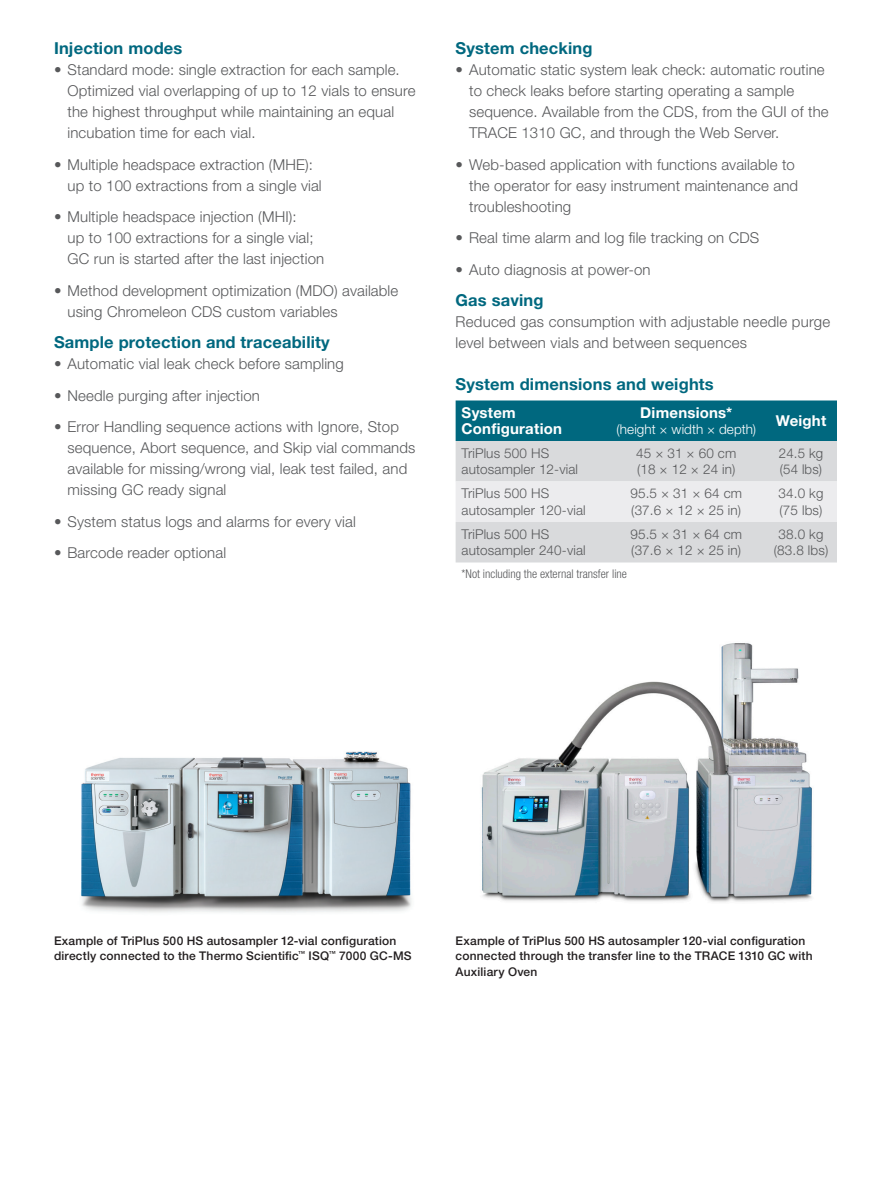
<style>
.page{position:relative;width:891px;height:1188px;background:#fff}
.page>*{position:absolute;margin:0;border:0;box-sizing:border-box;transform-origin:0 0}
.t1{font:700 16.5px "Helvetica Neue LT Std";letter-spacing:.01em;color:#00687f}
.t2{font:300 15px/21px "Helvetica Neue LT Std";letter-spacing:.01em;color:#57585a}
.t3{font:700 15px/16.5px "Helvetica Neue LT Std";letter-spacing:.015em;color:#fff}
.t4{font:300 13.5px/16.5px "Helvetica Neue LT Std";letter-spacing:.01em;color:#57585a}
.t5{font:300 13.5px "Helvetica Neue LT Std";letter-spacing:.01em;color:#fff}
.t6{font:500 12px/15.8px "Helvetica Neue LT Std";letter-spacing:.015em;color:#231f20}
.t7{font:300 condensed 12px "Helvetica Neue LT Std";color:#57585a}
</style>
<div class="page">
<div style="left:456px;top:400px;width:381px;height:41px;background:#00687f"></div>
<div style="left:456px;top:441px;width:381px;height:121px;background:#d9dadc"></div>
<div style="left:456px;top:482px;width:381px;height:40px;background:#ececee"></div>
<img style="left:481px;top:643px;width:331px;height:259px">
<img style="left:81px;top:751px;width:331px;height:162px">
<p class="t1" style="left:54px;top:38px;width:130px">Injection modes</p>
<p class="t2" style="left:68px;top:59px;width:350px;text-indent:-14px">• Standard mode: single extraction for each sample.<br>Optimized vial overlapping of up to 12 vials to ensure the highest throughput while maintaining an equal incubation time for each vial.</p>
<p class="t2" style="left:68px;top:153px;width:256px;text-indent:-14px">• Multiple headspace extraction (MHE): up to 100 extractions from a single vial</p>
<p class="t2" style="left:68px;top:206px;width:258px;text-indent:-14px">• Multiple headspace injection (MHI):<br>up to 100 extractions for a single vial;<br>GC run is started after the last injection</p>
<p class="t2" style="left:68px;top:279px;width:332px;text-indent:-14px">• Method development optimization (MDO) available using Chromeleon CDS custom variables</p>
<p class="t1" style="left:54px;top:332px;width:277px">Sample protection and traceability</p>
<p class="t2" style="left:54px;top:353px;width:291px">• Automatic vial leak check before sampling</p>
<p class="t2" style="left:54px;top:384px;width:207px">• Needle purging after injection</p>
<p class="t2" style="left:68px;top:416px;width:349px;text-indent:-14px">• Error Handling sequence actions with Ignore, Stop sequence, Abort sequence, and Skip vial commands available for missing/wrong vial, leak test failed, and missing GC ready signal</p>
<p class="t2" style="left:54px;top:510px;width:303px">• System status logs and alarms for every vial</p>
<p class="t2" style="left:54px;top:542px;width:174px">• Barcode reader optional</p>
<p class="t1" style="left:456px;top:38px;width:139px">System checking</p>
<p class="t2" style="left:469px;top:59px;width:361px;text-indent:-14px">• Automatic static system leak check: automatic routine to check leaks before starting operating a sample sequence. Available from the CDS, from the GUI of the TRACE 1310 GC, and through the Web Server.</p>
<p class="t2" style="left:469px;top:153px;width:331px;text-indent:-14px">• Web-based application with functions available to the operator for easy instrument maintenance and troubleshooting</p>
<p class="t2" style="left:456px;top:227px;width:305px">• Real time alarm and log file tracking on CDS</p>
<p class="t2" style="left:456px;top:258px;width:197px">• Auto diagnosis at power-on</p>
<p class="t1" style="left:456px;top:290px;width:89px">Gas saving</p>
<p class="t2" style="left:456px;top:311px;width:376px">Reduced gas consumption with adjustable needle purge level between vials and between sequences</p>
<p class="t1" style="left:456px;top:374px;width:260px">System dimensions and weights</p>
<p class="t3" style="left:462px;top:404px;width:102px">System<br>Configuration</p>
<p class="t3" style="left:640px;top:404px;width:94px">Dimensions*</p>
<p class="t3" style="left:776px;top:412px;width:52px">Weight</p>
<p class="t5" style="left:616px;top:421px;width:141px">(height × width × depth)</p>
<p class="t4" style="left:462px;top:444px;width:118px">TriPlus 500 HS autosampler 12-vial</p>
<p class="t4" style="left:636px;top:444px;width:102px">45 × 31 × 60 cm (18 × 12 × 24 in)</p>
<p class="t4" style="left:779px;top:444px;width:46px">24.5 kg (54 lbs)</p>
<p class="t4" style="left:462px;top:485px;width:126px">TriPlus 500 HS autosampler 120-vial</p>
<p class="t4" style="left:630px;top:485px;width:113px">95.5 × 31 × 64 cm (37.6 × 12 × 25 in)</p>
<p class="t4" style="left:779px;top:485px;width:46px">34.0 kg (75 lbs)</p>
<p class="t4" style="left:462px;top:525px;width:126px">TriPlus 500 HS autosampler 240-vial</p>
<p class="t4" style="left:630px;top:525px;width:113px">95.5 × 31 × 64 cm (37.6 × 12 × 25 in)</p>
<p class="t4" style="left:774px;top:525px;width:56px;text-align:center">38.0 kg (83.8 lbs)</p>
<p class="t7" style="left:462px;top:567px;width:167px">*Not including the external transfer line</p>
<p class="t6" style="left:54px;top:932px;width:359px">Example of TriPlus 500 HS autosampler 12-vial configuration directly connected to the Thermo Scientific<sup>™</sup> ISQ<sup>™</sup> 7000 GC-MS</p>
<p class="t6" style="left:456px;top:932px;width:358px">Example of TriPlus 500 HS autosampler 120-vial configuration connected through the transfer line to the TRACE 1310 GC with<br>Auxiliary Oven</p>
</div>
